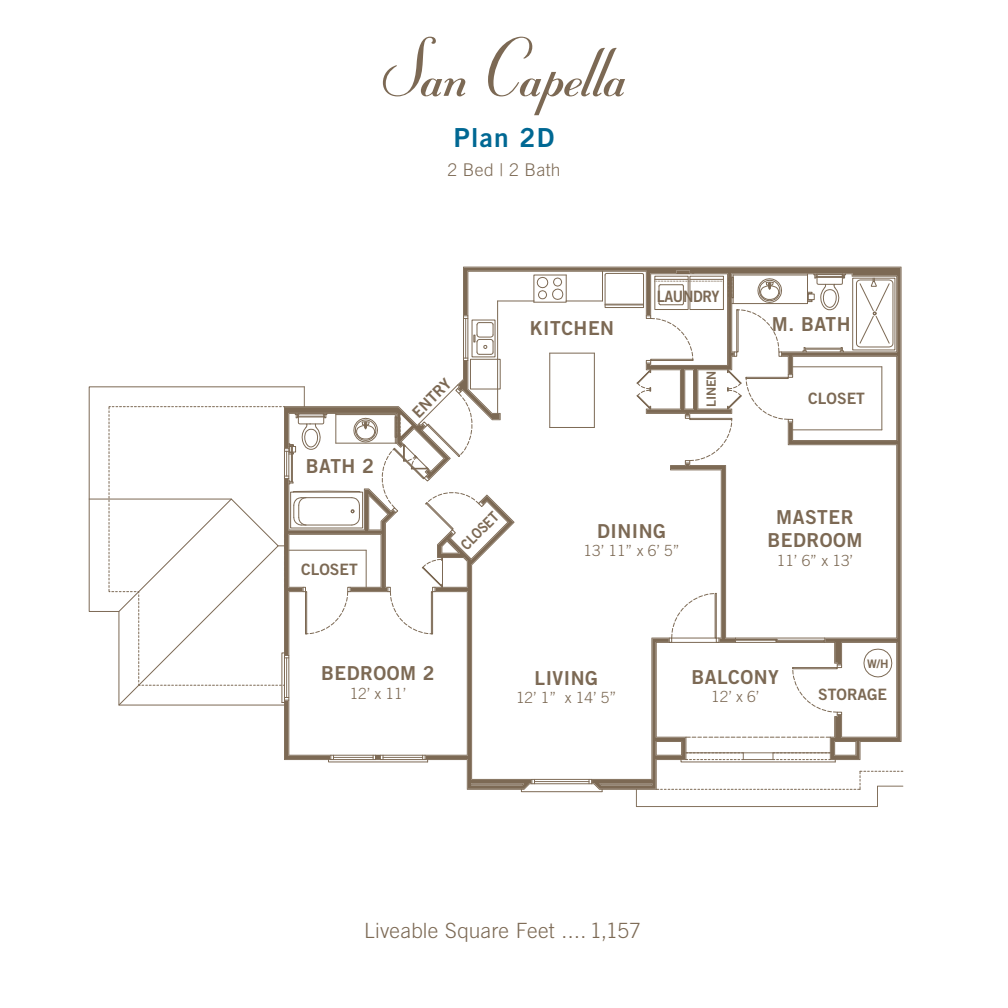
<style>
.page{position:relative;width:1008px;height:1008px;background:#fff}
.page>*{position:absolute;margin:0;border:0;box-sizing:border-box;transform-origin:0 0}
.t1{font:26.25px "Trade Gothic Bold Two";letter-spacing:.05em;color:#006893}
.t2{font:300 21px "Trade Gothic";letter-spacing:.01em;color:#7c6954}
.t3{font:19.25px/23.1px "Trade Gothic Bold Two";letter-spacing:.025em;color:#7c6954;text-align:center}
.t4{font:300 17.5px "Trade Gothic";letter-spacing:.02em;color:#7c6954}
.t5{font:15.75px "Trade Gothic Bold Two";color:#7c6954}
.t6{font:15.75px "Trade Gothic Bold Two";letter-spacing:-.025em;color:#7c6954;scale:.92 1}
.t7{font:300 15.4px "Trade Gothic";color:#7c6954}
.t8{font:15.4px "Trade Gothic Bold Two";color:#7c6954}
.t9{font:14.7px "Trade Gothic Bold Two";color:#7c6954;scale:.9 1}
.t10{font:12.6px "Trade Gothic Bold Two";letter-spacing:-.01em;color:#7c6954}
.t11{font:11.72px "Trade Gothic Bold Two";color:#7c6954}
.s1{font-size:19.6px}
.s2{font-size:15.75px}
</style>
<div class="page">
<svg style="left:383px;top:37px;width:82px;height:59px"></svg>
<svg style="left:488px;top:37px;width:137px;height:78px"></svg>
<svg style="left:88px;top:386px;width:21px;height:226px"></svg>
<hr style="left:89px;top:499px;width:142px;height:1px;background:#7c6954">
<svg style="left:591px;top:792px;width:287px;height:15px"></svg>
<svg style="left:109px;top:269px;width:794px;height:523px"></svg>
<p class="t1" style="left:454px;top:122px;width:102px">Plan 2D</p>
<p class="t4" style="left:447px;top:160px;width:115px">2 Bed | 2 Bath</p>
<p class="t3" style="left:306px;top:454px;width:70px">BATH <span class="s1">2</span></p>
<p class="t5" style="left:301px;top:559px;width:58px">CLOSET</p>
<p class="t8" style="left:408px;top:408px;width:49px;rotate:-45deg">ENTRY</p>
<p class="t3" style="left:530px;top:316px;width:86px">KITCHEN</p>
<p class="t6" style="left:657px;top:286px;width:70px">LAUNDRY</p>
<p class="t10" style="left:703px;top:407px;width:38px;rotate:-90deg">LINEN</p>
<p class="t9" style="left:457px;top:541px;width:53px;rotate:-45deg">CLOSET</p>
<p class="t3" style="left:597px;top:519px;width:70px">DINING</p>
<p class="t7" style="left:584px;top:541px;width:97px">13’ 11” x 6’ 5”</p>
<p class="t3" style="left:772px;top:312px;width:80px">M. BATH</p>
<p class="t5" style="left:808px;top:389px;width:58px">CLOSET</p>
<p class="t3" style="left:767px;top:505px;width:96px">MASTER<br>BEDROOM</p>
<p class="t7" style="left:777px;top:551px;width:78px">11’ 6” x 13’</p>
<p class="t3" style="left:321px;top:662px;width:115px">BEDROOM 2</p>
<p class="t7" style="left:350px;top:684px;width:58px">12’ x 11’</p>
<p class="t3" style="left:535px;top:666px;width:65px">LIVING</p>
<p class="t7" style="left:516px;top:689px;width:102px">12’ 1” x 14’ 5<span class="s2">”</span></p>
<p class="t3" style="left:692px;top:665px;width:89px">BALCONY</p>
<p class="t7" style="left:711px;top:687px;width:49px">12’ x 6’</p>
<p class="t11" style="left:867px;top:656px;width:23px">W/H</p>
<p class="t5" style="left:818px;top:685px;width:70px">STORAGE</p>
<p class="t2" style="left:364px;top:918px;width:278px">Liveable Square Feet .... 1,157</p>
</div>
